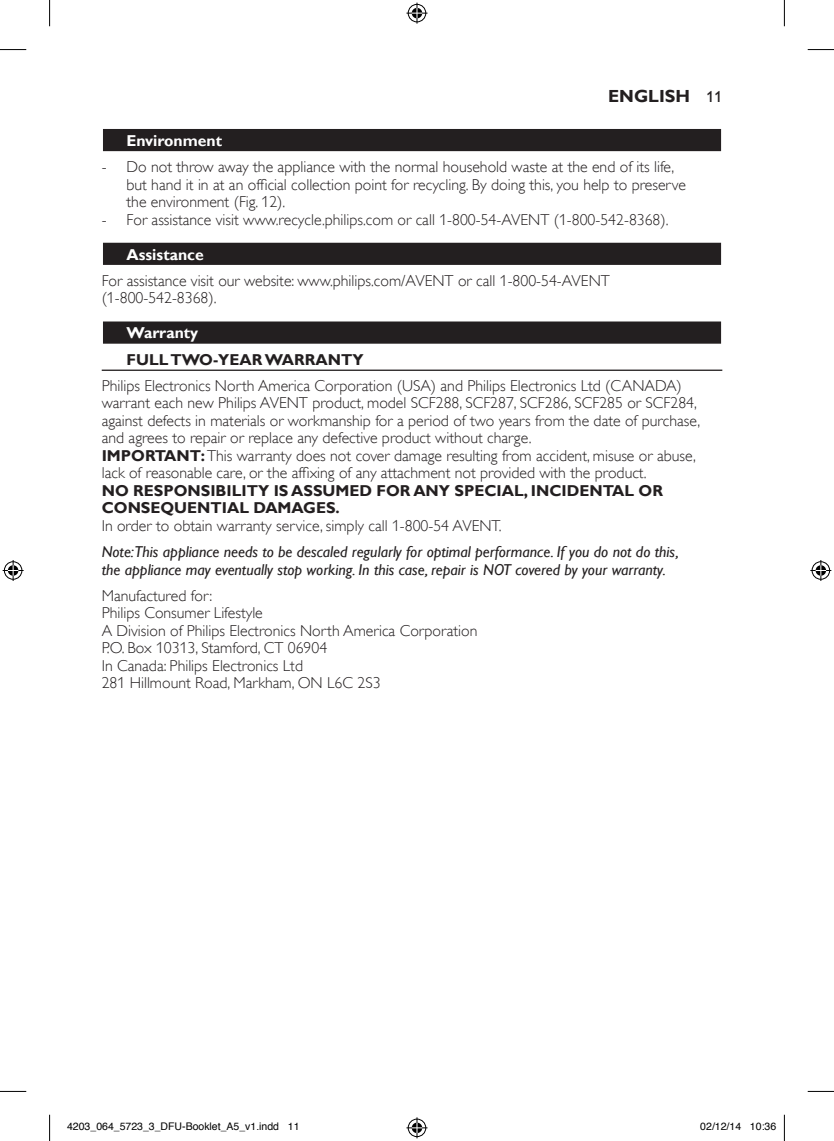
<style>
.page{position:relative;width:834px;height:1141px;background:#fff}
.page>*{position:absolute;margin:0;border:0;box-sizing:border-box;transform-origin:0 0}
.t1{font:700 17.5px "Gill Sans Alt One WGL";color:#231f20}
.t2{font:15.75px/17.5px "Gill Sans Alt One WGL Light";color:#231f20}
.t3{font:italic 15.75px/17.5px "Gill Sans Alt One WGL";color:#231f20}
.t4{font:700 15.75px/17.5px "Gill Sans Alt One WGL";color:#231f20}
.t5{font:700 15.75px "Gill Sans Alt One WGL";color:#fff}
.t6{font:10.5px "Helvetica";color:#000}
.s1{font-weight:400;font-size:15.75px}
.s2{font-family:"Gill Sans Alt One WGL";font-weight:700}
</style>
<div class="page">
<div style="left:102px;top:128px;width:620px;height:25px;background:#dedddd"></div>
<div style="left:103px;top:129px;width:617px;height:22px;background:#231f20"></div>
<div style="left:103px;top:243px;width:617px;height:22px;background:#231f20"></div>
<div style="left:103px;top:321px;width:617px;height:23px;background:#231f20"></div>
<hr style="left:102px;top:370px;width:620px;height:1px;background:#231f20">
<svg style="left:0;top:49px;width:26px;height:1px"></svg>
<svg style="left:807px;top:49px;width:26px;height:1px"></svg>
<svg style="left:0;top:1091px;width:26px;height:1px"></svg>
<svg style="left:807px;top:1091px;width:26px;height:1px"></svg>
<svg style="left:49px;top:0;width:1px;height:26px"></svg>
<svg style="left:49px;top:1115px;width:1px;height:26px"></svg>
<svg style="left:783px;top:0;width:1px;height:26px"></svg>
<svg style="left:783px;top:1115px;width:1px;height:26px"></svg>
<svg style="left:406px;top:3px;width:21px;height:21px"></svg>
<svg style="left:406px;top:1117px;width:21px;height:21px"></svg>
<svg style="left:3px;top:560px;width:21px;height:21px"></svg>
<svg style="left:810px;top:560px;width:21px;height:21px"></svg>
<p class="t1" style="left:608px;top:84px;width:116px">ENGLISH <span class="s1">11</span></p>
<p class="t5" style="left:126px;top:130px;width:97px">Environment</p>
<p class="t2" style="left:126px;top:158px;width:561px;text-indent:-25px">- Do not throw away the appliance with the normal household waste at the end of its life, but hand it in at an official collection point for recycling. By doing this, you help to preserve the environment (Fig. 12).</p>
<p class="t2" style="left:102px;top:211px;width:568px">- For assistance visit www.recycle.philips.com or call 1-800-54-AVENT (1-800-542-8368).</p>
<p class="t5" style="left:126px;top:243px;width:79px">Assistance</p>
<p class="t2" style="left:102px;top:272px;width:509px">For assistance visit our website: www.philips.com/AVENT or call 1-800-54-AVENT (1-800-542-8368).</p>
<p class="t5" style="left:126px;top:322px;width:73px">Warranty</p>
<p class="t4" style="left:126px;top:350px;width:238px">FULL TWO-YEAR WARRANTY</p>
<p class="t2" style="left:102px;top:377px;width:599px">Philips Electronics North America Corporation (USA) and Philips Electronics Ltd (CANADA) warrant each new Philips AVENT product, model SCF288, SCF287, SCF286, SCF285 or SCF284, against defects in materials or workmanship for a period of two years from the date of purchase, and agrees to repair or replace any defective product without charge.<br><span class="s2">IMPORTANT:</span> This warranty does not cover damage resulting from accident, misuse or abuse, lack of reasonable care, or the affixing of any attachment not provided with the product.</p>
<p class="t4" style="left:102px;top:482px;width:562px">NO RESPONSIBILITY IS ASSUMED FOR ANY SPECIAL, INCIDENTAL OR<br>CONSEQUENTIAL DAMAGES.</p>
<p class="t2" style="left:102px;top:517px;width:401px">In order to obtain warranty service, simply call 1-800-54 AVENT.</p>
<p class="t3" style="left:102px;top:543px;width:578px">Note:This appliance needs to be descaled regularly for optimal performance. If you do not do this, the appliance may eventually stop working. In this case, repair is NOT covered by your warranty.</p>
<p class="t2" style="left:102px;top:587px;width:377px">Manufactured for:<br>Philips Consumer Lifestyle<br>A Division of Philips Electronics North America Corporation P.O. Box 10313, Stamford, CT 06904<br>In Canada: Philips Electronics Ltd<br>281 Hillmount Road, Markham, ON L6C 2S3</p>
<p class="t6" style="left:67px;top:1119px;width:234px">4203_064_5723_3_DFU-Booklet_A5_v1.indd 11</p>
<p class="t6" style="left:700px;top:1119px;width:77px">02/12/14 10:36</p>
</div>
